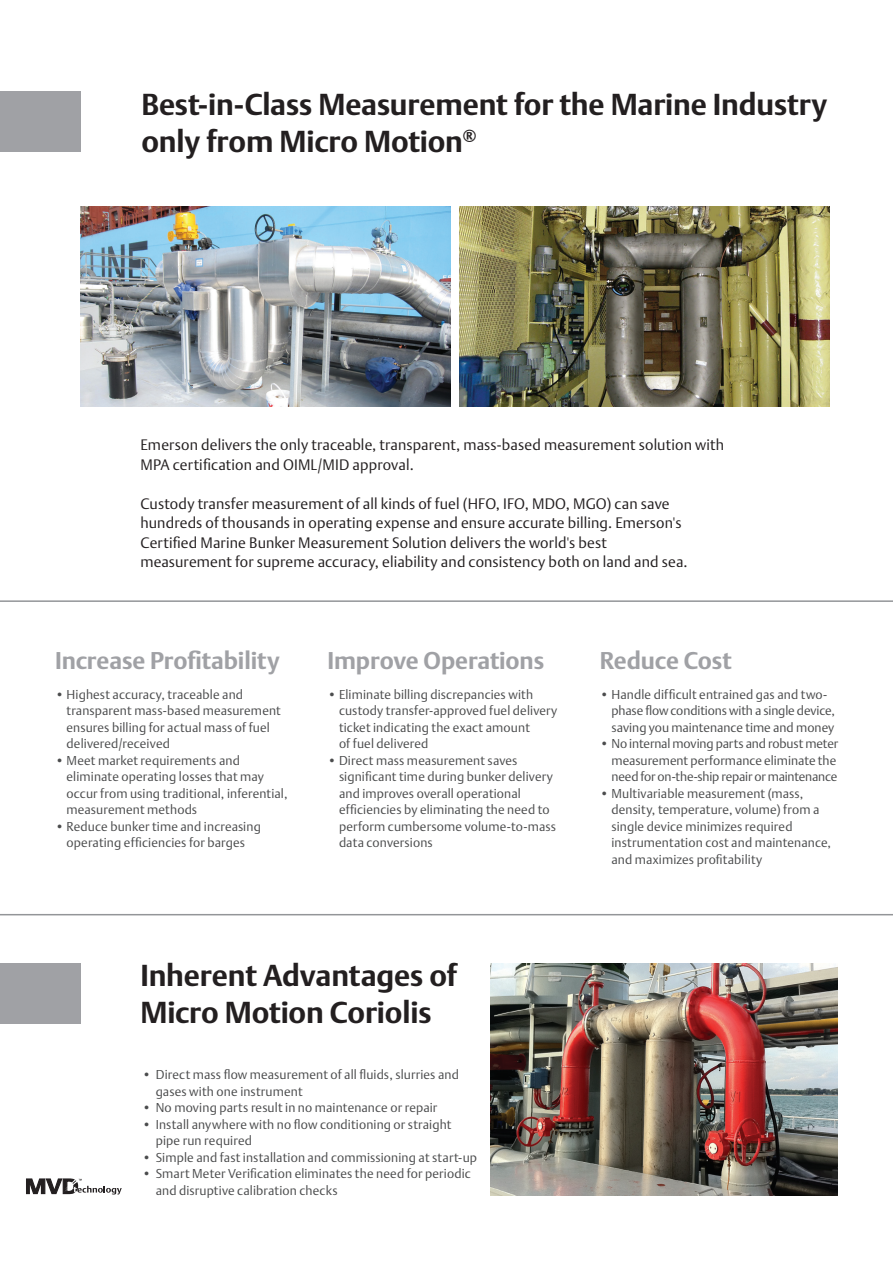
<style>
.page{position:relative;width:893px;height:1263px;background:#fff}
.page>*{position:absolute;margin:0;border:0;box-sizing:border-box;transform-origin:0 0}
.Large_Heading_Bold{font:700 30px "DTL Argo T";letter-spacing:-.005em;color:#231f20}
.t1{font:700 24px "DTL Argo T";letter-spacing:-.005em;color:#a0a1a5}
.Body_Headings{font:15px/19.5px "DTL Argo T Light";letter-spacing:.01em;color:#231f20}
.t2{font:12.75px/16.5px "DTL Argo T Light";letter-spacing:.01em;color:#4b4c4d}
.t3{font:12.75px/16.5px "DTL Argo T Light";letter-spacing:-.01em;color:#4b4c4d}
</style>
<div class="page">
<hr style="left:0;top:600px;width:893px;height:2px;background:#939598">
<img style="left:81px;top:206px;width:370px;height:201px">
<img style="left:459px;top:206px;width:370px;height:201px">
<div style="left:0;top:91px;width:81px;height:61px;background:#a0a1a5"></div>
<hr style="left:0;top:914px;width:893px;height:1px;background:#939598">
<img style="left:491px;top:964px;width:346px;height:231px">
<svg style="left:26px;top:1178px;width:96px;height:16px"></svg>
<hr style="left:892px;top:601px;width:1px;height:54px;background:#a0a1a5">
<div style="left:0;top:963px;width:81px;height:61px;background:#a0a1a5"></div>
<p class="Large_Heading_Bold" style="left:141px;top:86px;width:687px">Best-in-Class Measurement for the Marine Industry</p>
<p class="Large_Heading_Bold" style="left:141px;top:124px;width:336px">only from Micro Motion<sup>®</sup></p>
<p class="Body_Headings" style="left:140px;top:435px;width:585px">Emerson delivers the only traceable, transparent, mass-based measurement solution with<br>MPA certification and OIML/MID approval.</p>
<p class="Body_Headings" style="left:140px;top:493px;width:549px">Custody transfer measurement of all kinds of fuel (HFO, IFO, MDO, MGO) can save hundreds of thousands in operating expense and ensure accurate billing. Emerson's Certified Marine Bunker Measurement Solution delivers the world's best measurement for supreme accuracy, eliability and consistency both on land and sea.</p>
<p class="t1" style="left:55px;top:646px;width:226px">Increase Profitability</p>
<p class="t2" style="left:67px;top:686px;width:216px;text-indent:-12px">• Highest accuracy, traceable and transparent mass-based measurement ensures billing for actual mass of fuel delivered/received</p>
<p class="t2" style="left:67px;top:752px;width:222px;text-indent:-12px">• Meet market requirements and eliminate operating losses that may occur from using traditional, inferential, measurement methods</p>
<p class="t2" style="left:55px;top:818px;width:207px;text-align:center">• Reduce bunker time and increasing operating efficiencies for barges</p>
<p class="t1" style="left:327px;top:646px;width:218px">Improve Operations</p>
<p class="t2" style="left:339px;top:686px;width:220px;text-indent:-12px">• Eliminate billing discrepancies with custody transfer-approved fuel delivery ticket indicating the exact amount<br>of fuel delivered</p>
<p class="t2" style="left:339px;top:752px;width:219px;text-indent:-12px">• Direct mass measurement saves significant time during bunker delivery and improves overall operational efficiencies by eliminating the need to perform cumbersome volume-to-mass data conversions</p>
<p class="Large_Heading_Bold" style="left:140px;top:957px;width:318px">Inherent Advantages of</p>
<p class="Large_Heading_Bold" style="left:140px;top:995px;width:293px">Micro Motion Coriolis</p>
<p class="t2" style="left:156px;top:1066px;width:305px;text-indent:-14px">• Direct mass flow measurement of all fluids, slurries and gases with one instrument</p>
<p class="t2" style="left:142px;top:1099px;width:297px">• No moving parts result in no maintenance or repair</p>
<p class="t2" style="left:156px;top:1116px;width:297px;text-indent:-14px">• Install anywhere with no flow conditioning or straight pipe run required</p>
<p class="t2" style="left:142px;top:1149px;width:336px">• Simple and fast installation and commissioning at start-up</p>
<p class="t2" style="left:156px;top:1165px;width:317px;text-indent:-14px">• Smart Meter Verification eliminates the need for periodic and disruptive calibration checks</p>
<p class="t1" style="left:600px;top:646px;width:133px">Reduce Cost</p>
<p class="t2" style="left:611px;top:686px;width:225px;text-indent:-12px">• Handle difficult entrained gas and two&shy;phase flow conditions with a single device, saving you maintenance time and money</p>
<p class="t3" style="left:611px;top:735px;width:228px;text-indent:-12px">• No internal moving parts and robust meter measurement performance eliminate the need for on-the-ship repair or maintenance</p>
<p class="t2" style="left:611px;top:785px;width:221px;text-indent:-12px">• Multivariable measurement (mass, density, temperature, volume) from a single device minimizes required instrumentation cost and maintenance, and maximizes profitability</p>
</div>
